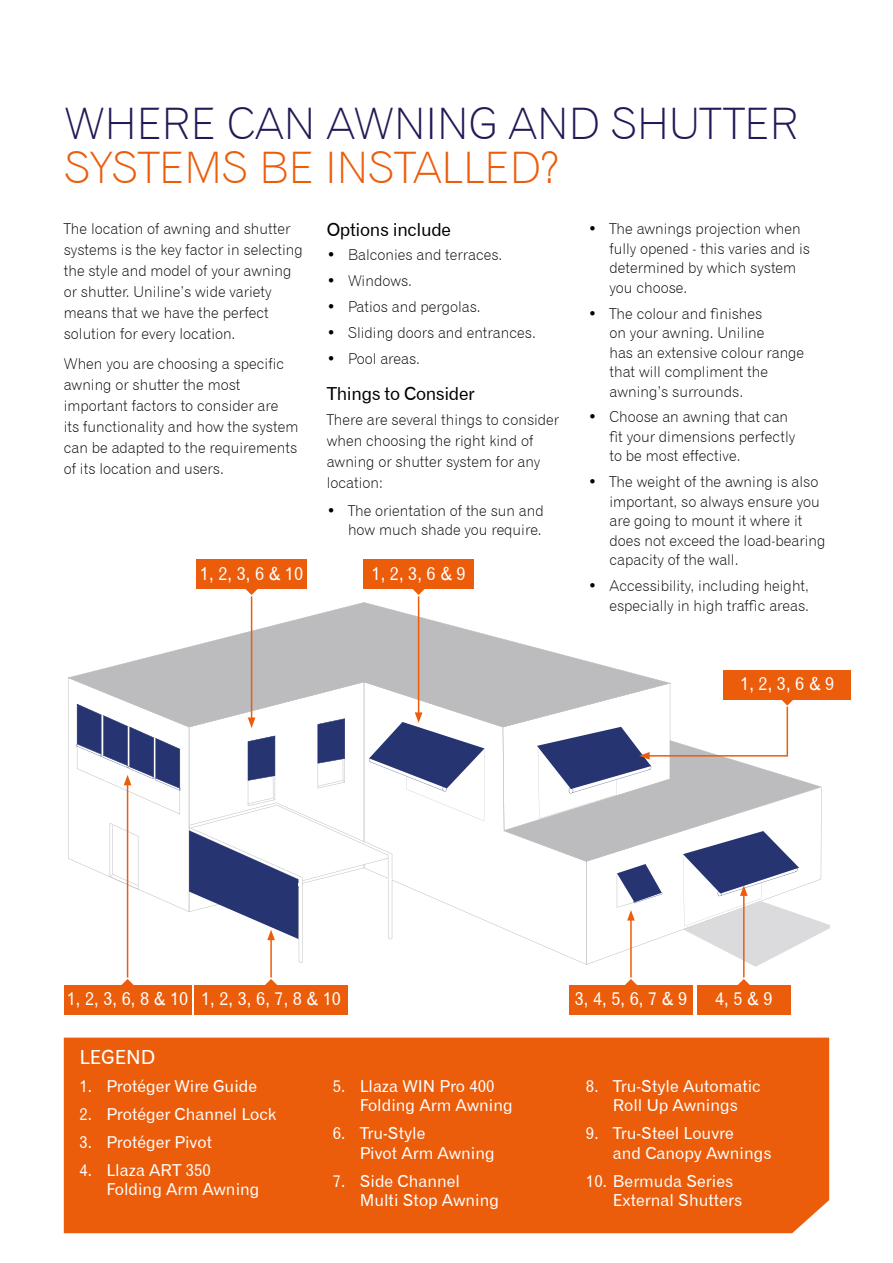
<style>
.page{position:relative;width:893px;height:1263px;background:#fff}
.page>*{position:absolute;margin:0;border:0;box-sizing:border-box;transform-origin:0 0}
.t1{font:43.5px "Gothic 720 BT Light B";color:#231956}
.t2{font:43.5px "Gothic 720 BT Light B";color:#eb5d0b}
.t3{font:19.5px "Gothic 720 BT Roman B";color:#fff}
.t4{font:18px "Gothic 720 BT Roman B";color:#fff}
.t5{font:18px "Gothic 720 BT Roman B";letter-spacing:-.02em;color:#000}
.t6{font:16.5px/19.5px "Gothic 720 BT Roman B";color:#fff}
.t7{font:15px/19.5px "Gothic 720 BT Light B";color:#000}
</style>
<div class="page">
<svg style="left:71px;top:602px;width:591px;height:80px"></svg>
<svg style="left:485px;top:682px;width:18px;height:247px"></svg>
<hr style="left:251px;top:596px;width:1px;height:124px;background:#eb5d0b">
<hr style="left:270px;top:938px;width:2px;height:39px;background:#eb5d0b">
<hr style="left:630px;top:918px;width:2px;height:59px;background:#eb5d0b">
<hr style="left:743px;top:893px;width:2px;height:84px;background:#eb5d0b">
<hr style="left:418px;top:596px;width:1px;height:119px;background:#eb5d0b">
<div style="left:196px;top:559px;width:111px;height:30px;background:#eb5d0b"></div>
<div style="left:195px;top:984px;width:153px;height:30px;background:#eb5d0b"></div>
<div style="left:569px;top:985px;width:124px;height:29px;background:#eb5d0b"></div>
<div style="left:697px;top:985px;width:94px;height:29px;background:#eb5d0b"></div>
<div style="left:363px;top:559px;width:111px;height:30px;background:#eb5d0b"></div>
<div style="left:723px;top:670px;width:128px;height:30px;background:#eb5d0b"></div>
<svg style="left:245px;top:589px;width:13px;height:6px"></svg>
<svg style="left:259px;top:979px;width:24px;height:6px"></svg>
<svg style="left:625px;top:979px;width:12px;height:6px"></svg>
<svg style="left:738px;top:979px;width:12px;height:6px"></svg>
<svg style="left:412px;top:589px;width:13px;height:6px"></svg>
<svg style="left:503px;top:681px;width:327px;height:286px"></svg>
<hr style="left:127px;top:783px;width:1px;height:194px;background:#eb5d0b">
<svg style="left:68px;top:677px;width:417px;height:286px"></svg>
<div style="left:64px;top:985px;width:127px;height:29px;background:#eb5d0b"></div>
<svg style="left:121px;top:979px;width:13px;height:6px"></svg>
<div style="left:64px;top:1037px;width:765px;height:196px;background:#eb5d0b"></div>
<h1 class="t1" style="left:65px;top:97px;width:735px">WHERE CAN AWNING AND SHUTTER</h1>
<h1 class="t2" style="left:65px;top:141px;width:496px">SYSTEMS BE INSTALLED?</h1>
<p class="t7" style="left:64px;top:218px;width:241px;line-height:21px">The location of awning and shutter systems is the key factor in selecting the style and model of your awning or shutter. Uniline’s wide variety means that we have the perfect solution for every location.</p>
<p class="t7" style="left:64px;top:353px;width:236px;line-height:21px">When you are choosing a specific awning or shutter the most important factors to consider are<br>its functionality and how the system can be adapted to the requirements of its location and users.</p>
<p class="t5" style="left:327px;top:219px;width:126px">Options include</p>
<p class="t7" style="left:327px;top:245px;width:177px">• Balconies and terraces.</p>
<p class="t7" style="left:327px;top:271px;width:87px">• Windows.</p>
<p class="t7" style="left:327px;top:297px;width:155px">• Patios and pergolas.</p>
<p class="t7" style="left:327px;top:323px;width:211px">• Sliding doors and entrances.</p>
<p class="t7" style="left:327px;top:348px;width:95px">• Pool areas.</p>
<p class="t5" style="left:327px;top:382px;width:149px">Things to Consider</p>
<p class="t7" style="left:327px;top:409px;width:234px;line-height:21px">There are several things to consider when choosing the right kind of awning or shutter system for any location:</p>
<p class="t7" style="left:327px;top:501px;width:218px;text-align:right">• The orientation of the sun and how much shade you require.</p>
<p class="t7" style="left:609px;top:219px;width:202px;text-indent:-21px">• The awnings projection when fully opened - this varies and is determined by which system you choose.</p>
<p class="t7" style="left:609px;top:303px;width:196px;text-indent:-21px">• The colour and finishes<br>on your awning. Uniline<br>has an extensive colour range that will compliment the awning’s surrounds.</p>
<p class="t7" style="left:609px;top:407px;width:187px;text-indent:-21px">• Choose an awning that can fit your dimensions perfectly to be most effective.</p>
<p class="t7" style="left:609px;top:472px;width:217px;text-indent:-21px">• The weight of the awning is also important, so always ensure you are going to mount it where it does not exceed the load-bearing capacity of the wall.</p>
<p class="t7" style="left:588px;top:576px;width:222px;text-align:right">• Accessibility, including height, especially in high traffic areas.</p>
<p class="t4" style="left:372px;top:562px;width:96px">1, 2, 3, 6 &amp; 9</p>
<p class="t4" style="left:200px;top:562px;width:105px">1, 2, 3, 6 &amp; 10</p>
<p class="t4" style="left:740px;top:673px;width:96px">1, 2, 3, 6 &amp; 9</p>
<p class="t4" style="left:67px;top:987px;width:276px">1, 2, 3, 6, 8 &amp; 10 1, 2, 3, 6, 7, 8 &amp; 10</p>
<p class="t4" style="left:575px;top:987px;width:114px">3, 4, 5, 6, 7 &amp; 9</p>
<p class="t4" style="left:715px;top:987px;width:59px">4, 5 &amp; 9</p>
<h2 class="t3" style="left:79px;top:1045px;width:77px">LEGEND</h2>
<p class="t6" style="left:79px;top:1076px;width:179px">1. Protéger Wire Guide</p>
<p class="t6" style="left:79px;top:1104px;width:199px">2. Protéger Channel Lock</p>
<p class="t6" style="left:79px;top:1132px;width:134px">3. Protéger Pivot</p>
<p class="t6" style="left:106px;top:1160px;width:154px;text-indent:-27px">4. Llaza ART 350<br>Folding Arm Awning</p>
<p class="t6" style="left:360px;top:1076px;width:154px;text-indent:-27px">5. Llaza WIN Pro 400<br>Folding Arm Awning</p>
<p class="t6" style="left:360px;top:1123px;width:137px;text-indent:-27px">6. Tru-Style<br>Pivot Arm Awning</p>
<p class="t6" style="left:360px;top:1171px;width:141px;text-indent:-27px">7. Side Channel<br>Multi Stop Awning</p>
<p class="t6" style="left:586px;top:1076px;width:176px;text-align:center">8. Tru-Style Automatic<br>Roll Up Awnings</p>
<p class="t6" style="left:613px;top:1123px;width:160px;text-indent:-27px">9. Tru-Steel Louvre<br>and Canopy Awnings</p>
<p class="t6" style="left:613px;top:1171px;width:131px;text-indent:-27px">10. Bermuda Series<br>External Shutters</p>
</div>
